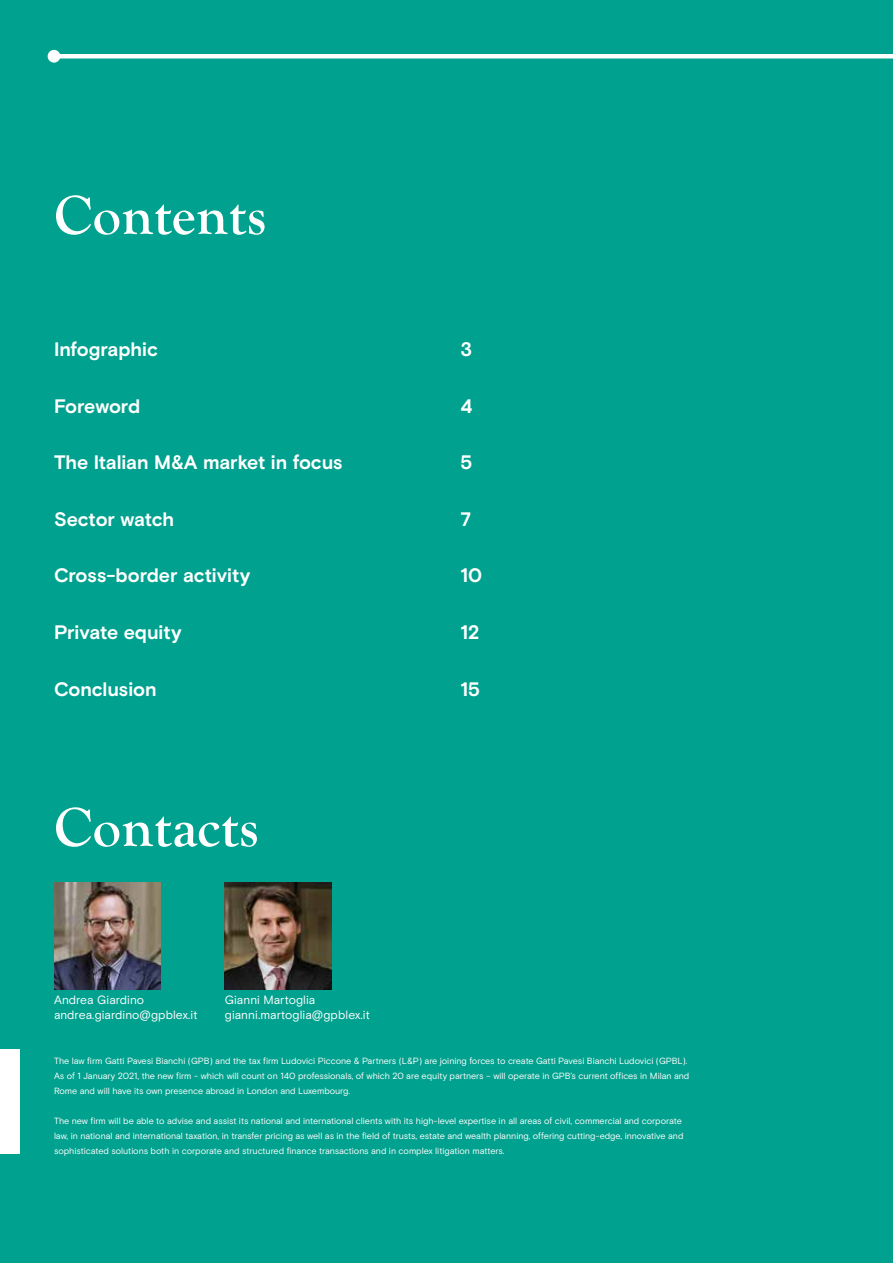
<style>
.page{position:relative;width:893px;height:1263px;background:#00a18e}
.page>*{position:absolute;margin:0;border:0;box-sizing:border-box;transform-origin:0 0}
.t1{font:700 57px "Goudy Old Sty";color:#fff}
.t2{font:700 19.5px "Basis Grotesque";letter-spacing:-.005em;color:#fff}
.t3{font:12px/15px "Basis Grotesque";letter-spacing:.01em;color:#fff}
.t4{font:9px/15px "Basis Grotesque";letter-spacing:-.01em;color:#fff}
</style>
<div class="page">
<div style="left:54px;top:54px;width:839px;height:5px;background:#fff"></div>
<div style="left:48px;top:50px;width:12px;height:13px;background:#fff;border-radius:50%"></div>
<div style="left:0;top:1049px;width:19px;height:105px;background:#fff"></div>
<img style="left:54px;top:883px;width:106px;height:106px">
<img style="left:225px;top:883px;width:106px;height:106px">
<h1 class="t1" style="left:54px;top:183px;width:214px">Contents</h1>
<h2 class="t2" style="left:54px;top:338px;width:105px">Infographic</h2>
<h2 class="t2" style="left:460px;top:338px;width:13px">3</h2>
<h2 class="t2" style="left:54px;top:395px;width:88px">Foreword</h2>
<h2 class="t2" style="left:460px;top:395px;width:13px">4</h2>
<h2 class="t2" style="left:54px;top:451px;width:290px">The Italian M&amp;A market in focus</h2>
<h2 class="t2" style="left:460px;top:451px;width:13px">5</h2>
<h2 class="t2" style="left:54px;top:508px;width:122px">Sector watch</h2>
<h2 class="t2" style="left:460px;top:508px;width:12px">7</h2>
<h2 class="t2" style="left:54px;top:564px;width:198px">Cross-border activity</h2>
<h2 class="t2" style="left:460px;top:564px;width:23px">10</h2>
<h2 class="t2" style="left:54px;top:621px;width:129px">Private equity</h2>
<h2 class="t2" style="left:460px;top:621px;width:21px">12</h2>
<h2 class="t2" style="left:54px;top:677px;width:104px">Conclusion</h2>
<h2 class="t2" style="left:460px;top:677px;width:21px">15</h2>
<h1 class="t1" style="left:54px;top:795px;width:206px">Contacts</h1>
<h3 class="t3" style="left:54px;top:992px;width:145px">Andrea Giardino andrea.giardino@gpblex.it</h3>
<p class="t4" style="left:54px;top:1053px;width:637px">The law firm Gatti Pavesi Bianchi (GPB) and the tax firm Ludovici Piccone &amp; Partners (L&amp;P) are joining forces to create Gatti Pavesi Bianchi Ludovici (GPBL).<br>As of 1 January 2021, the new firm - which will count on 140 professionals, of which 20 are equity partners – will operate in GPB’s current offices in Milan and<br>Rome and will have its own presence abroad in London and Luxembourg.</p>
<p class="t4" style="left:54px;top:1113px;width:631px">The new firm will be able to advise and assist its national and international clients with its high-level expertise in all areas of civil, commercial and corporate law, in national and international taxation, in transfer pricing as well as in the field of trusts, estate and wealth planning, offering cutting-edge, innovative and sophisticated solutions both in corporate and structured finance transactions and in complex litigation matters.</p>
<h3 class="t3" style="left:225px;top:992px;width:146px">Gianni Martoglia gianni.martoglia@gpblex.it</h3>
</div>
